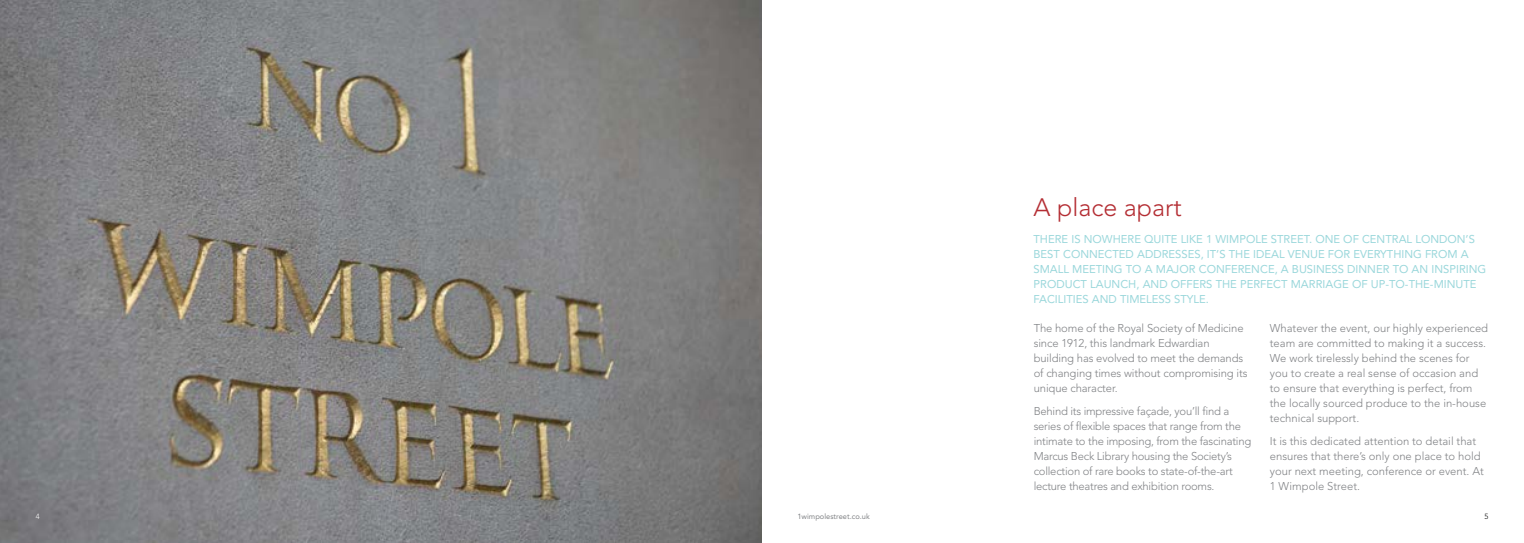
<style>
.page{position:relative;width:1524px;height:543px;background:#fff}
.page>*{position:absolute;margin:0;border:0;box-sizing:border-box;transform-origin:0 0}
.t1{font:300 25px "Avenir LT Std";color:#b42e34}
.t2{font:300 11.25px/15px "Avenir LT Std";letter-spacing:-.01em;color:#808285}
.t3{font:11.25px/15px "Avenir LT Std";color:#9ad7db}
.t4{font:7.5px "Avenir LT Std";color:#808285}
.t5{font:300 7.5px "Avenir LT Std";color:#fff}
.t6{font:300 7.5px "Avenir LT Std";color:#000}
</style>
<div class="page">
<img style="left:0;top:0;width:762px;height:542px">
<h1 class="t1" style="left:1033px;top:192px;width:150px">A place apart</h1>
<p class="t3" style="left:1033px;top:231px;width:454px">THERE IS NOWHERE QUITE LIKE 1 WIMPOLE STREET. ONE OF CENTRAL LONDON’S BEST CONNECTED ADDRESSES, IT’S THE IDEAL VENUE FOR EVERYTHING FROM A SMALL MEETING TO A MAJOR CONFERENCE, A BUSINESS DINNER TO AN INSPIRING PRODUCT LAUNCH, AND OFFERS THE PERFECT MARRIAGE OF UP-TO-THE-MINUTE FACILITIES AND TIMELESS STYLE.</p>
<p class="t2" style="left:1033px;top:320px;width:215px">The home of the Royal Society of Medicine since 1912, this landmark Edwardian building has evolved to meet the demands of changing times without compromising its unique character.</p>
<p class="t2" style="left:1033px;top:403px;width:219px">Behind its impressive façade, you’ll find a series of flexible spaces that range from the intimate to the imposing, from the fascinating Marcus Beck Library housing the Society’s collection of rare books to state-of-the-art lecture theatres and exhibition rooms.</p>
<p class="t2" style="left:1270px;top:320px;width:220px">Whatever the event, our highly experienced team are committed to making it a success.<br>We work tirelessly behind the scenes for you to create a real sense of occasion and to ensure that everything is perfect, from the locally sourced produce to the in-house technical support.</p>
<p class="t2" style="left:1270px;top:433px;width:215px">It is this dedicated attention to detail that ensures that there’s only one place to hold your next meeting, conference or event. At 1 Wimpole Street.</p>
<p class="t5" style="left:36px;top:511px;width:5px">4</p>
<p class="t4" style="left:797px;top:511px;width:74px">1WIMPOLESTREET.CO.UK</p>
<p class="t6" style="left:1484px;top:511px;width:5px">5</p>
</div>
